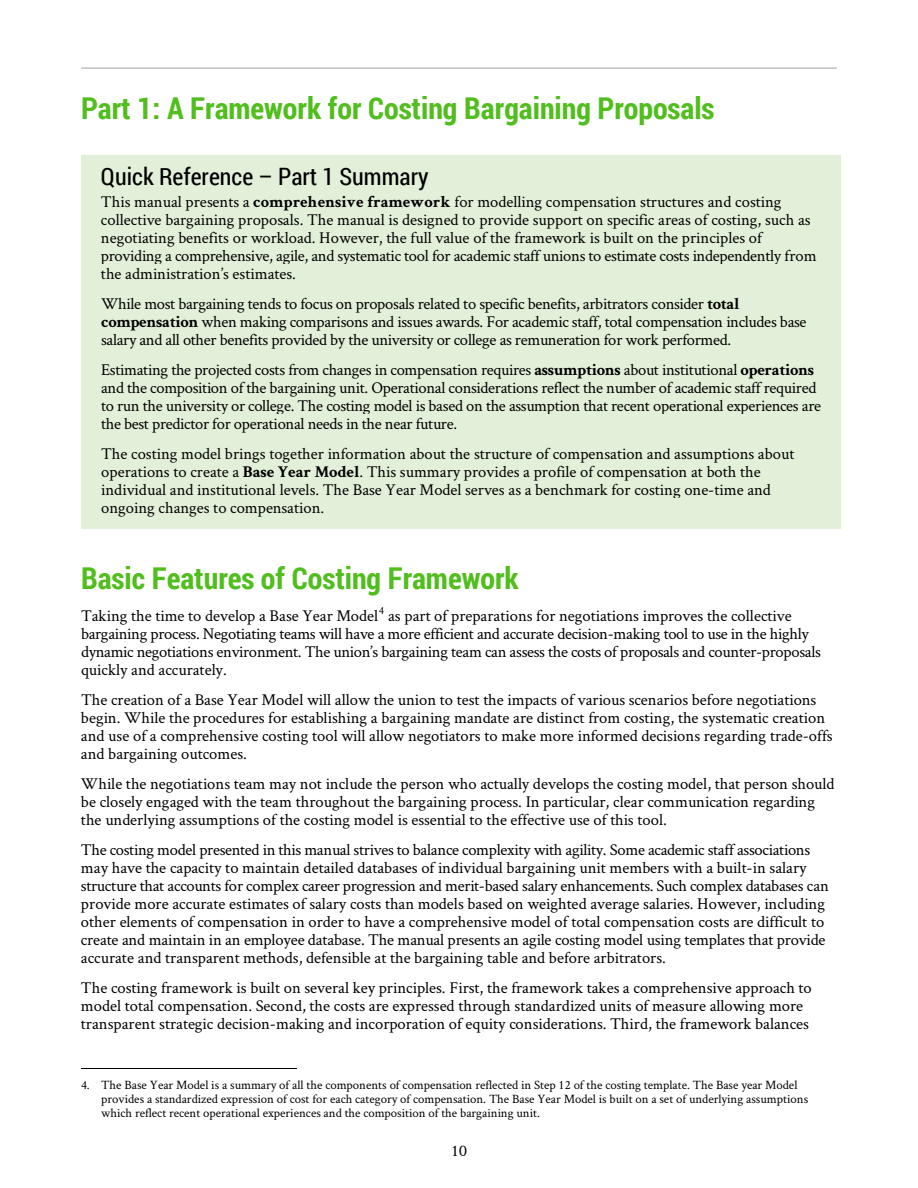
<style>
.page{position:relative;width:918px;height:1188px;background:#fff}
.page>*{position:absolute;margin:0;border:0;box-sizing:border-box;transform-origin:0 0}
.t1{font:700 30px "Roboto Condensed";color:#50be1c}
.t2{font:24px "Roboto Condensed";color:#000}
.t3{font:16.5px/18px "Crimson Text";letter-spacing:-.005em;color:#000}
.t4{font:12.75px/14.2px "Crimson Text";color:#000}
.s1{font-weight:700}
</style>
<div class="page">
<div style="left:81px;top:155px;width:760px;height:374px;background:#e2efd9"></div>
<hr style="left:81px;top:1068px;width:216px;height:1px;background:#000">
<h1 class="t1" style="left:81px;top:87px;width:635px">Part 1: A Framework for Costing Bargaining Proposals</h1>
<p class="t2" style="left:101px;top:159px;width:329px">Quick Reference – Part 1 Summary</p>
<p class="t3" style="left:101px;top:192px;width:717px">This manual presents a <span class="s1">comprehensive framework</span> for modelling compensation structures and costing collective bargaining proposals. The manual is designed to provide support on specific areas of costing, such as negotiating benefits or workload. However, the full value of the framework is built on the principles of providing a comprehensive, agile, and systematic tool for academic staff unions to estimate costs independently from the administration’s estimates.</p>
<p class="t3" style="left:101px;top:294px;width:707px">While most bargaining tends to focus on proposals related to specific benefits, arbitrators consider <span class="s1">total compensation</span> when making comparisons and issues awards. For academic staff, total compensation includes base salary and all other benefits provided by the university or college as remuneration for work performed.</p>
<p class="t3" style="left:101px;top:360px;width:721px">Estimating the projected costs from changes in compensation requires <span class="s1">assumptions</span> about institutional <span class="s1">operations </span>and the composition of the bargaining unit. Operational considerations reflect the number of academic staff required to run the university or college. The costing model is based on the assumption that recent operational experiences are the best predictor for operational needs in the near future.</p>
<p class="t3" style="left:101px;top:444px;width:695px">The costing model brings together information about the structure of compensation and assumptions about operations to create a <span class="s1">Base Year Model</span>. This summary provides a profile of compensation at both the individual and institutional levels. The Base Year Model serves as a benchmark for costing one-time and ongoing changes to compensation.</p>
<h1 class="t1" style="left:81px;top:557px;width:439px">Basic Features of Costing Framework</h1>
<p class="t3" style="left:81px;top:606px;width:742px">Taking the time to develop a Base Year Model<sup>4</sup> as part of preparations for negotiations improves the collective bargaining process. Negotiating teams will have a more efficient and accurate decision-making tool to use in the highly dynamic negotiations environment. The union’s bargaining team can assess the costs of proposals and counter-proposals quickly and accurately.</p>
<p class="t3" style="left:81px;top:690px;width:753px">The creation of a Base Year Model will allow the union to test the impacts of various scenarios before negotiations begin. While the procedures for establishing a bargaining mandate are distinct from costing, the systematic creation and use of a comprehensive costing tool will allow negotiators to make more informed decisions regarding trade-offs and bargaining outcomes.</p>
<p class="t3" style="left:81px;top:774px;width:755px">While the negotiations team may not include the person who actually develops the costing model, that person should be closely engaged with the team throughout the bargaining process. In particular, clear communication regarding the underlying assumptions of the costing model is essential to the effective use of this tool.</p>
<p class="t3" style="left:81px;top:840px;width:750px">The costing model presented in this manual strives to balance complexity with agility. Some academic staff associations may have the capacity to maintain detailed databases of individual bargaining unit members with a built-in salary structure that accounts for complex career progression and merit-based salary enhancements. Such complex databases can provide more accurate estimates of salary costs than models based on weighted average salaries. However, including other elements of compensation in order to have a comprehensive model of total compensation costs are difficult to create and maintain in an employee database. The manual presents an agile costing model using templates that provide accurate and transparent methods, defensible at the bargaining table and before arbitrators.</p>
<p class="t3" style="left:81px;top:978px;width:732px">The costing framework is built on several key principles. First, the framework takes a comprehensive approach to model total compensation. Second, the costs are expressed through standardized units of measure allowing more transparent strategic decision-making and incorporation of equity considerations. Third, the framework balances</p>
<p class="t4" style="left:101px;top:1077px;width:708px;text-indent:-20px">4. The Base Year Model is a summary of all the components of compensation reflected in Step 12 of the costing template. The Base year Model provides a standardized expression of cost for each category of compensation. The Base Year Model is built on a set of underlying assumptions which reflect recent operational experiences and the composition of the bargaining unit.</p>
<p class="t3" style="left:451px;top:1141px;width:17px">10</p>
</div>
